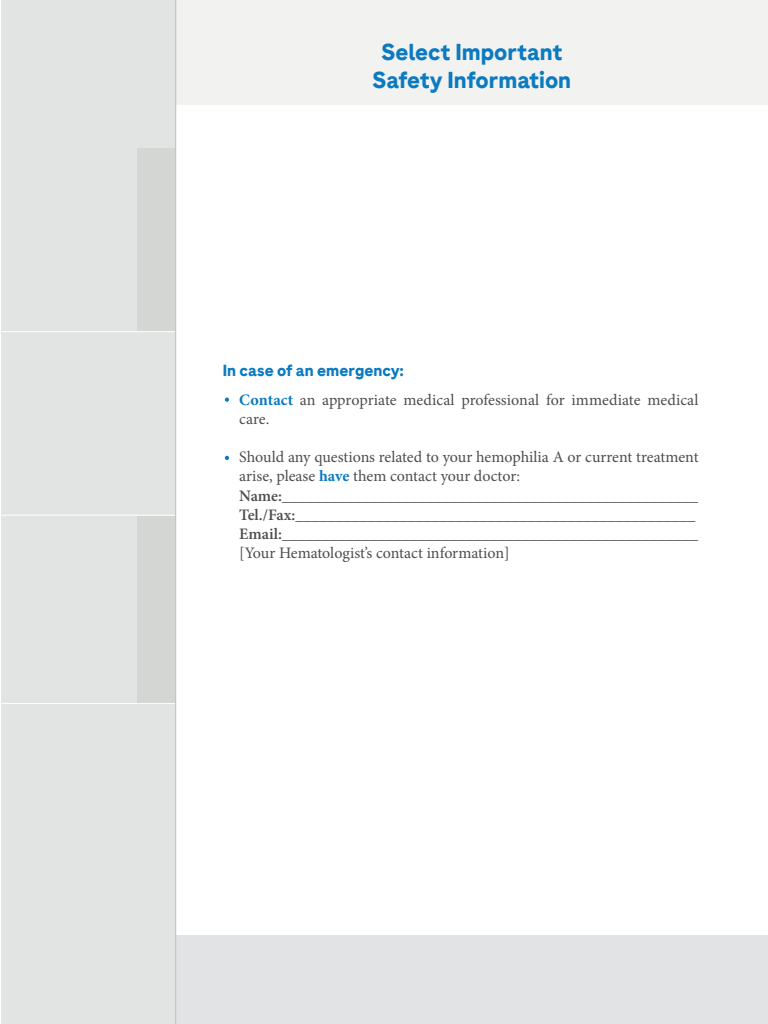
<style>
.page{position:relative;width:768px;height:1024px;background:#fff}
.page>*{position:absolute;margin:0;border:0;box-sizing:border-box;transform-origin:0 0}
.t1{font:700 23px/27.6px "Roche Sans";color:#0b7ac0;text-align:center}
.t2{font:16px/19.2px "Minion Pro";color:#4d4d4d}
.t3{font:700 16px "Roche Sans";color:#0b7ac0}
.s1{font-weight:700;color:#0b7ac0}
.s2{font-weight:600}
</style>
<div class="page">
<div style="left:2px;top:935px;width:766px;height:89px;background:#e2e3e4"></div>
<div style="left:2px;top:0;width:766px;height:105px;background:#f2f3f0"></div>
<div style="left:1px;top:0;width:175px;height:1024px;background:#e2e3e3"></div>
<hr style="left:175px;top:0;width:1px;height:1024px;background:#bcbec0">
<svg style="left:225px;top:397px;width:4px;height:5px"></svg>
<svg style="left:225px;top:456px;width:4px;height:4px"></svg>
<div style="left:137px;top:149px;width:38px;height:183px;background:#d4d6d4"></div>
<div style="left:137px;top:516px;width:38px;height:188px;background:#d4d6d4"></div>
<hr style="left:0;top:331px;width:175px;height:1px;background:#fff">
<hr style="left:0;top:515px;width:175px;height:1px;background:#fff">
<hr style="left:0;top:703px;width:175px;height:1px;background:#fff">
<h1 class="t1" style="left:372px;top:38px;width:201px">Select Important<br>Safety Information</h1>
<p class="t3" style="left:223px;top:361px;width:182px">In case of an emergency:</p>
<p class="t2" style="left:239px;top:390px;width:461px"><span class="s1">Contact</span> an appropriate medical professional for immediate medical care.</p>
<p class="t2" style="left:239px;top:448px;width:461px">Should any questions related to your hemophilia A or current treatment arise, please <span class="s1">have</span> them contact your doctor:<br><span class="s2">Name:</span>____________________________________________________ <span class="s2">Tel./Fax:</span>__________________________________________________ <span class="s2">Email:</span>____________________________________________________ [Your Hematologist’s contact information]</p>
</div>
